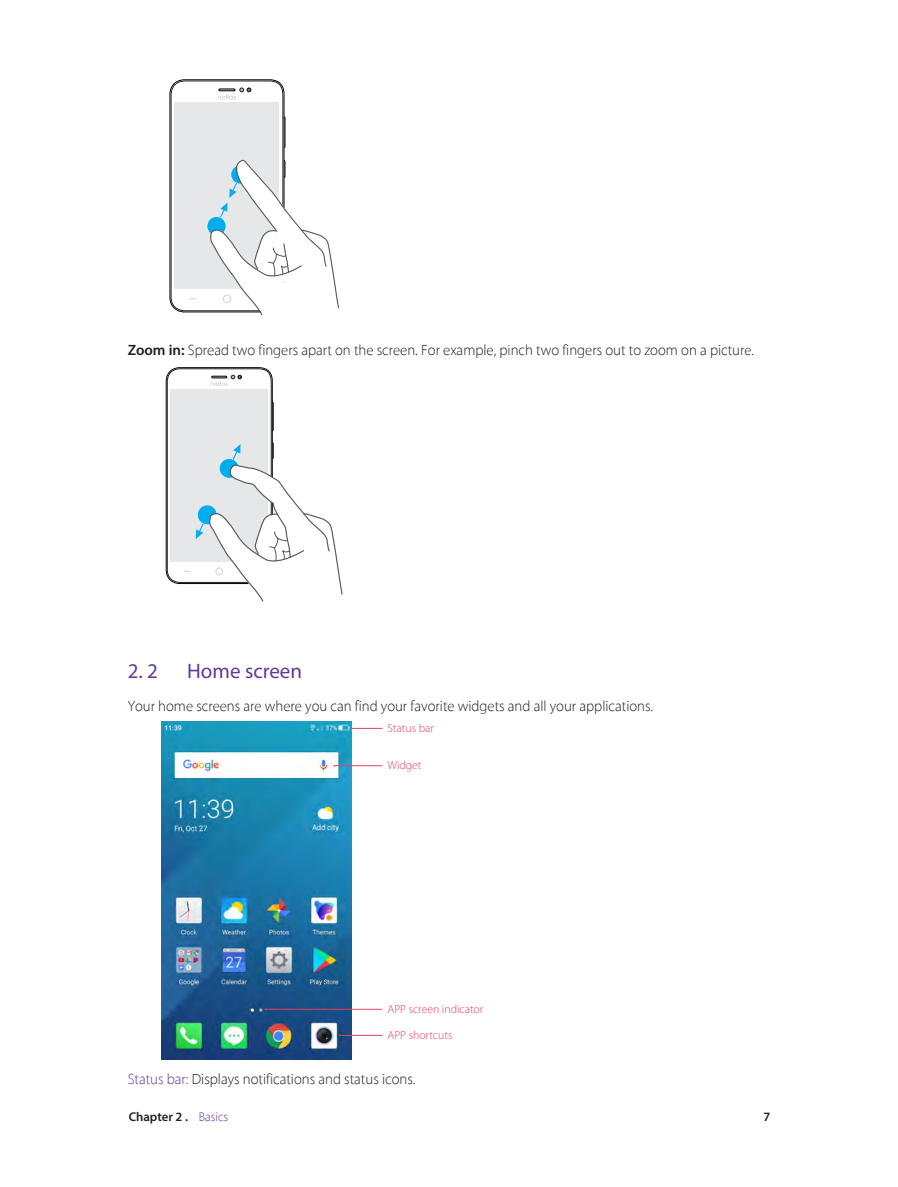
<style>
.page{position:relative;width:898px;height:1187px;background:#fff}
.page>*{position:absolute;margin:0;border:0;box-sizing:border-box;transform-origin:0 0}
.t1{font:21px "Myriad Pro";color:#5f3a97}
.正文{font:100 15px "Myriad Set Pro";color:#231f20}
.t2{font:600 12.75px "Myriad Pro";color:#231f20}
.t3{font:300 11.7px "Myriad Pro";color:#e73f5a}
.s1{font-family:"Myriad Pro";font-weight:600}
.s2{color:#5f3a97}
.s3{font-family:"Myriad Set Pro";font-weight:100;color:#5f3a97}
</style>
<div class="page">
<svg style="left:169px;top:79px;width:170px;height:236px"></svg>
<svg style="left:165px;top:367px;width:178px;height:235px"></svg>
<img style="left:161px;top:721px;width:190px;height:338px">
<hr style="left:351px;top:728px;width:31px;height:1px;background:#e73f5a">
<hr style="left:334px;top:765px;width:48px;height:1px;background:#e73f5a">
<hr style="left:265px;top:1008px;width:117px;height:1px;background:#e73f5a">
<hr style="left:339px;top:1034px;width:43px;height:1px;background:#e73f5a">
<p class="正文" style="left:128px;top:338px;width:627px"><span class="s1">Zoom in:</span> Spread two fingers apart on the screen. For example, pinch two fingers out to zoom on a picture.</p>
<p class="t1" style="left:128px;top:658px;width:32px">2. 2</p>
<p class="t1" style="left:187px;top:658px;width:116px">Home screen</p>
<p class="正文" style="left:128px;top:694px;width:527px">Your home screens are where you can find your favorite widgets and all your applications.</p>
<p class="t3" style="left:387px;top:721px;width:48px">Status bar</p>
<p class="t3" style="left:387px;top:758px;width:36px">Widget</p>
<p class="t3" style="left:387px;top:1002px;width:97px">APP screen indicator</p>
<p class="t3" style="left:387px;top:1028px;width:66px">APP shortcuts</p>
<p class="正文" style="left:128px;top:1067px;width:289px"><span class="s2">Status bar:</span> Displays notifications and status icons.</p>
<p class="t2" style="left:129px;top:1108px;width:101px">Chapter 2 . <span class="s3">Basics</span></p>
<p class="t2" style="left:763px;top:1108px;width:8px">7</p>
</div>
